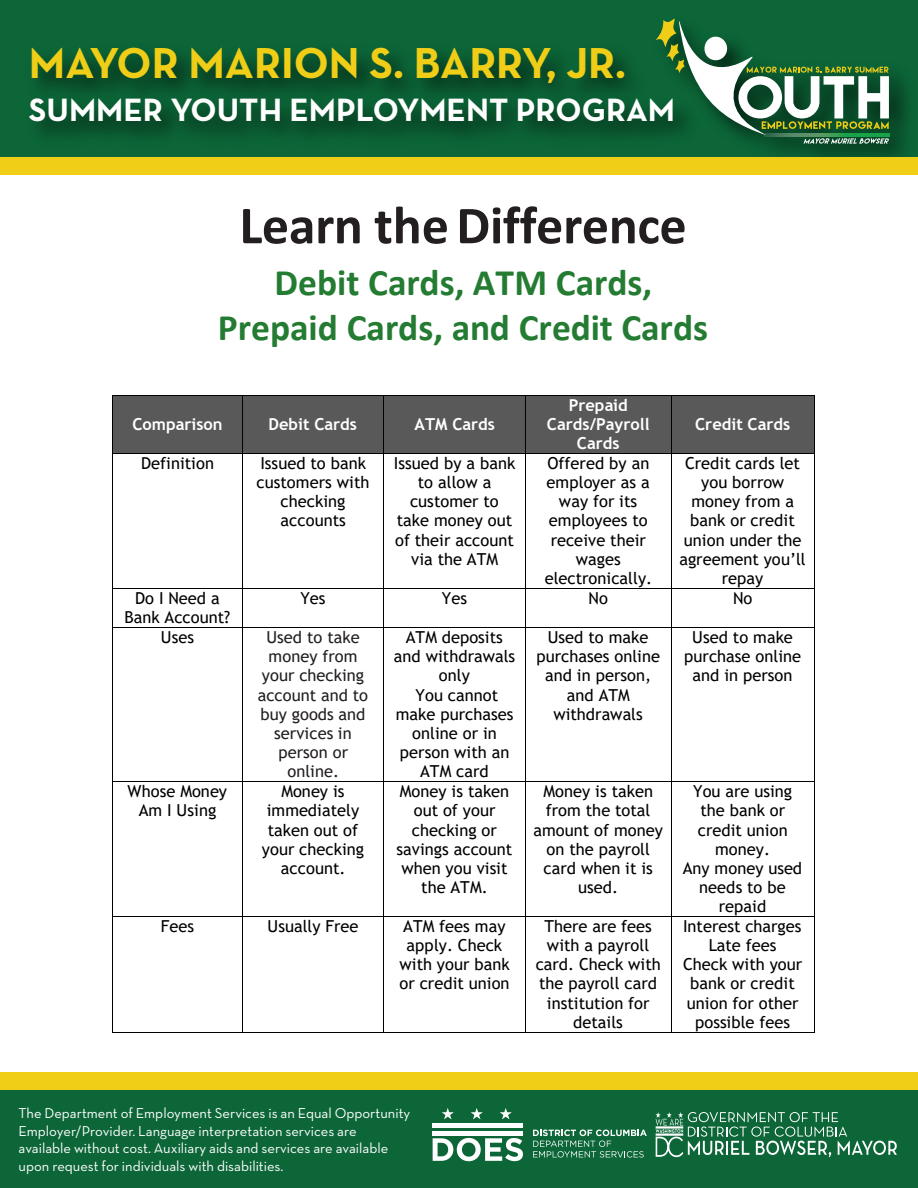
<style>
.page{position:relative;width:918px;height:1188px;background:#fff}
.page>*{position:absolute;margin:0;border:0;box-sizing:border-box;transform-origin:0 0}
.t1{font:700 54px "Calibri";letter-spacing:-.005em;color:#231f20}
.t2{font:700 44.1px "Neutra Text";color:#f0ce17}
.t3{font:700 37.5px/45px "Calibri";color:#247b32;text-align:center}
.t4{font:700 32.85px "Neutra Text";color:#fff}
.t5{font:16.5px/19.2px "Trebuchet MS";color:#000;text-align:center}
.t6{font:16.5px/19.2px "Trebuchet MS";color:#231f20;text-align:center}
.t7{font:700 16.5px/19.2px "Trebuchet MS";color:#fff;text-align:center}
.t8{font:14.55px/17.5px "Neutra Text TF";color:#fff}
</style>
<div class="page">
<div style="left:0;top:1081px;width:918px;height:107px;background:#0c6638"></div>
<div style="left:0;top:0;width:918px;height:165px;background:#0c6638"></div>
<img style="left:674px;top:18px;width:234px;height:139px">
<svg style="left:659px;top:19px;width:230px;height:125px"></svg>
<svg style="left:765px;top:133px;width:124px;height:3px"></svg>
<img style="left:37px;top:81px;width:671px;height:76px">
<div style="left:0;top:157px;width:918px;height:18px;background:#f0ce17"></div>
<div style="left:0;top:1073px;width:918px;height:17px;background:#f0ce17"></div>
<img style="left:35px;top:35px;width:624px;height:87px">
<svg style="left:656px;top:1112px;width:241px;height:45px"></svg>
<svg style="left:433px;top:1138px;width:90px;height:23px"></svg>
<div style="left:432px;top:1131px;width:91px;height:5px;background:#fff"></div>
<div style="left:432px;top:1123px;width:91px;height:5px;background:#fff"></div>
<svg style="left:533px;top:1130px;width:114px;height:28px"></svg>
<svg style="left:442px;top:1108px;width:12px;height:11px"></svg>
<svg style="left:471px;top:1108px;width:12px;height:11px"></svg>
<svg style="left:500px;top:1108px;width:12px;height:11px"></svg>
<div style="left:113px;top:396px;width:129px;height:57px;background:#595959"></div>
<div style="left:243px;top:396px;width:140px;height:57px;background:#595959"></div>
<div style="left:384px;top:396px;width:141px;height:57px;background:#595959"></div>
<div style="left:526px;top:396px;width:145px;height:57px;background:#595959"></div>
<div style="left:672px;top:396px;width:142px;height:57px;background:#595959"></div>
<hr style="left:113px;top:395px;width:129px;height:1px;background:#000">
<hr style="left:243px;top:395px;width:140px;height:1px;background:#000">
<hr style="left:384px;top:395px;width:141px;height:1px;background:#000">
<hr style="left:526px;top:395px;width:145px;height:1px;background:#000">
<hr style="left:672px;top:395px;width:142px;height:1px;background:#000">
<hr style="left:112px;top:396px;width:1px;height:57px;background:#000">
<hr style="left:242px;top:396px;width:1px;height:57px;background:#000">
<hr style="left:383px;top:396px;width:1px;height:57px;background:#000">
<hr style="left:525px;top:396px;width:1px;height:57px;background:#000">
<hr style="left:671px;top:396px;width:1px;height:57px;background:#000">
<hr style="left:814px;top:396px;width:1px;height:57px;background:#000">
<hr style="left:113px;top:453px;width:129px;height:1px;background:#000">
<hr style="left:243px;top:453px;width:140px;height:1px;background:#000">
<hr style="left:384px;top:453px;width:141px;height:1px;background:#000">
<hr style="left:526px;top:453px;width:145px;height:1px;background:#000">
<hr style="left:672px;top:453px;width:142px;height:1px;background:#000">
<hr style="left:112px;top:454px;width:1px;height:134px;background:#000">
<hr style="left:242px;top:454px;width:1px;height:134px;background:#000">
<hr style="left:383px;top:454px;width:1px;height:134px;background:#000">
<hr style="left:525px;top:454px;width:1px;height:134px;background:#000">
<hr style="left:671px;top:454px;width:1px;height:134px;background:#000">
<hr style="left:814px;top:454px;width:1px;height:134px;background:#000">
<hr style="left:113px;top:588px;width:129px;height:1px;background:#000">
<hr style="left:243px;top:588px;width:140px;height:1px;background:#000">
<hr style="left:384px;top:588px;width:141px;height:1px;background:#000">
<hr style="left:526px;top:588px;width:145px;height:1px;background:#000">
<hr style="left:672px;top:588px;width:142px;height:1px;background:#000">
<hr style="left:112px;top:589px;width:1px;height:38px;background:#000">
<hr style="left:242px;top:589px;width:1px;height:38px;background:#000">
<hr style="left:383px;top:589px;width:1px;height:38px;background:#000">
<hr style="left:525px;top:589px;width:1px;height:38px;background:#000">
<hr style="left:671px;top:589px;width:1px;height:38px;background:#000">
<hr style="left:814px;top:589px;width:1px;height:38px;background:#000">
<hr style="left:113px;top:627px;width:129px;height:1px;background:#000">
<hr style="left:243px;top:627px;width:140px;height:1px;background:#000">
<hr style="left:384px;top:627px;width:141px;height:1px;background:#000">
<hr style="left:526px;top:627px;width:145px;height:1px;background:#000">
<hr style="left:672px;top:627px;width:142px;height:1px;background:#000">
<hr style="left:112px;top:628px;width:1px;height:153px;background:#000">
<hr style="left:242px;top:628px;width:1px;height:153px;background:#000">
<hr style="left:383px;top:628px;width:1px;height:153px;background:#000">
<hr style="left:525px;top:628px;width:1px;height:153px;background:#000">
<hr style="left:671px;top:628px;width:1px;height:153px;background:#000">
<hr style="left:814px;top:628px;width:1px;height:153px;background:#000">
<hr style="left:113px;top:781px;width:129px;height:1px;background:#000">
<hr style="left:243px;top:781px;width:140px;height:1px;background:#000">
<hr style="left:384px;top:781px;width:141px;height:1px;background:#000">
<hr style="left:526px;top:781px;width:145px;height:1px;background:#000">
<hr style="left:672px;top:781px;width:142px;height:1px;background:#000">
<hr style="left:112px;top:782px;width:1px;height:134px;background:#000">
<hr style="left:242px;top:782px;width:1px;height:134px;background:#000">
<hr style="left:383px;top:782px;width:1px;height:134px;background:#000">
<hr style="left:525px;top:782px;width:1px;height:134px;background:#000">
<hr style="left:671px;top:782px;width:1px;height:134px;background:#000">
<hr style="left:814px;top:782px;width:1px;height:134px;background:#000">
<hr style="left:113px;top:916px;width:129px;height:1px;background:#000">
<hr style="left:243px;top:916px;width:140px;height:1px;background:#000">
<hr style="left:384px;top:916px;width:141px;height:1px;background:#000">
<hr style="left:526px;top:916px;width:145px;height:1px;background:#000">
<hr style="left:672px;top:916px;width:142px;height:1px;background:#000">
<hr style="left:112px;top:917px;width:1px;height:115px;background:#000">
<hr style="left:113px;top:1032px;width:129px;height:1px;background:#000">
<hr style="left:242px;top:917px;width:1px;height:115px;background:#000">
<hr style="left:243px;top:1032px;width:140px;height:1px;background:#000">
<hr style="left:383px;top:917px;width:1px;height:115px;background:#000">
<hr style="left:384px;top:1032px;width:141px;height:1px;background:#000">
<hr style="left:525px;top:917px;width:1px;height:115px;background:#000">
<hr style="left:526px;top:1032px;width:145px;height:1px;background:#000">
<hr style="left:671px;top:917px;width:1px;height:115px;background:#000">
<hr style="left:672px;top:1032px;width:142px;height:1px;background:#000">
<hr style="left:814px;top:917px;width:1px;height:115px;background:#000">
<h2 class="t2" style="left:29px;top:35px;width:599px">MAYOR MARION S. BARRY, JR.</h2>
<h3 class="t4" style="left:29px;top:90px;width:648px">SUMMER YOUTH EMPLOYMENT PROGRAM</h3>
<h1 class="t1" style="left:239px;top:187px;width:449px">Learn theDifference</h1>
<h3 class="t3" style="left:218px;top:259px;width:492px">Debit Cards, ATM Cards,<br>Prepaid Cards, and Credit Cards</h3>
<p class="t7" style="left:132px;top:415px;width:92px">Comparison</p>
<p class="t7" style="left:269px;top:415px;width:90px">Debit Cards</p>
<p class="t7" style="left:415px;top:415px;width:82px">ATM Cards</p>
<p class="t7" style="left:547px;top:396px;width:104px">Prepaid<br>Cards/Payroll<br>Cards</p>
<p class="t7" style="left:695px;top:415px;width:97px">Credit Cards</p>
<p class="t5" style="left:141px;top:454px;width:75px">Definition</p>
<p class="t5" style="left:257px;top:454px;width:114px">Issued to bank customers with checking accounts</p>
<p class="t5" style="left:394px;top:454px;width:123px">Issued by a bank to allow a customer to take money out of their account via the ATM</p>
<p class="t5" style="left:545px;top:454px;width:109px">Offered by an employer as a way for its employees to receive their wages electronically.</p>
<p class="t5" style="left:679px;top:454px;width:128px">Credit cards let you borrow money from a bank or credit union under the agreement you’ll repay</p>
<p class="t5" style="left:125px;top:589px;width:107px">Do I Need a<br>Bank Account?</p>
<p class="t5" style="left:301px;top:589px;width:27px">Yes</p>
<p class="t5" style="left:442px;top:589px;width:27px">Yes</p>
<p class="t5" style="left:589px;top:589px;width:21px">No</p>
<p class="t5" style="left:733px;top:589px;width:21px">No</p>
<p class="t5" style="left:161px;top:628px;width:35px">Uses</p>
<p class="t6" style="left:258px;top:628px;width:112px">Used to take money from your checking account and to buy goods and services in person or online.</p>
<p class="t5" style="left:394px;top:628px;width:123px">ATM deposits and withdrawals only<br>You cannot make purchases online or in person with an<br>ATM card</p>
<p class="t5" style="left:536px;top:628px;width:125px">Used to make purchases online and in person, and ATM withdrawals</p>
<p class="t5" style="left:684px;top:628px;width:118px">Used to make purchase online and in person</p>
<p class="t5" style="left:128px;top:782px;width:101px">Whose Money<br>Am I Using</p>
<p class="t5" style="left:262px;top:782px;width:104px">Money is immediately taken out of your checking account.</p>
<p class="t5" style="left:397px;top:782px;width:117px">Money is taken out of your checking or savings account when you visit the ATM.</p>
<p class="t5" style="left:533px;top:782px;width:131px">Money is taken from the total amount of money on the payroll card when it is used.</p>
<p class="t5" style="left:683px;top:782px;width:121px">You are using the bank or credit union money.<br>Any money used needs to be repaid</p>
<p class="t5" style="left:161px;top:916px;width:35px">Fees</p>
<p class="t5" style="left:268px;top:916px;width:93px">Usually Free</p>
<p class="t5" style="left:400px;top:916px;width:112px">ATM fees may apply. Check with your bank or credit union</p>
<p class="t5" style="left:536px;top:916px;width:127px">There are fees with a payroll card. Check with the payroll card institution for details</p>
<p class="t5" style="left:683px;top:916px;width:121px">Interest charges<br>Late fees<br>Check with your bank or credit union for other possible fees</p>
<p class="t8" style="left:19px;top:1104px;width:393px">The Department of Employment Services is an Equal Opportunity Employer/Provider. Language interpretation services are available without cost. Auxiliary aids and services are available upon request for individuals with disabilities.</p>
</div>
